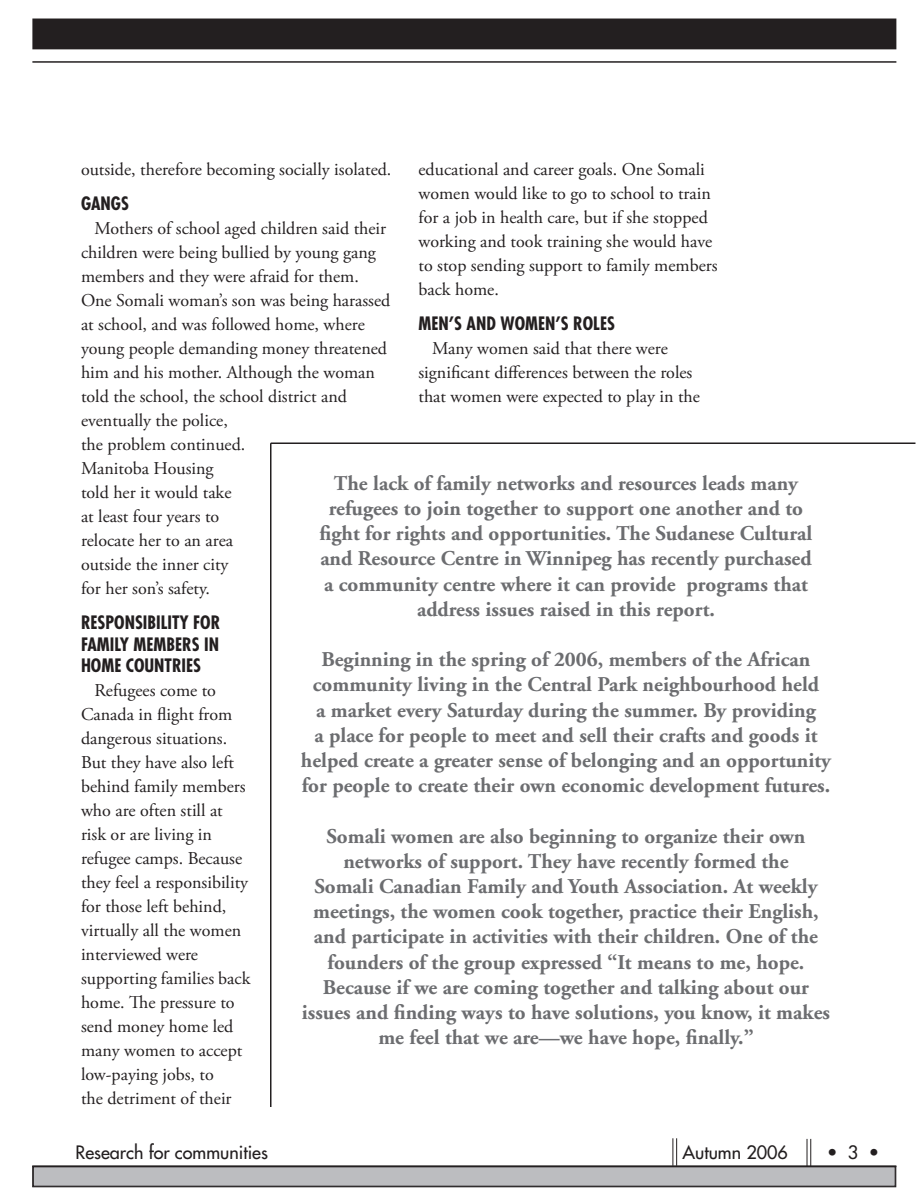
<style>
.page{position:relative;width:918px;height:1188px;background:#fff}
.page>*{position:absolute;margin:0;border:0;box-sizing:border-box;transform-origin:0 0}
.t1{font:700 21px/25.2px "Adobe Garamond";color:#6c6d70;text-align:center}
.t2{font:18px/24px "Adobe Garamond Pro";color:#231f20}
.t3{font:700 condensed 18px/21.6px "Futura";color:#231f20;text-align:justify}
.t4{font:18px "Futura";color:#231f20}
</style>
<div class="page">
<hr style="left:32px;top:1166px;width:864px;height:1px;background:#231f20">
<svg style="left:33px;top:1138px;width:863px;height:49px"></svg>
<div style="left:33px;top:19px;width:863px;height:30px;background:#231f20"></div>
<hr style="left:32px;top:61px;width:864px;height:2px;background:#231f20">
<hr style="left:271px;top:442px;width:644px;height:2px;background:#231f20">
<hr style="left:270px;top:443px;width:2px;height:664px;background:#231f20">
<p class="t2" style="left:81px;top:158px;width:312px">outside, therefore becoming socially isolated.</p>
<p class="t3" style="left:81px;top:193px;width:50px">GANGS</p>
<p class="t2" style="left:81px;top:217px;width:311px;text-indent:14px">Mothers of school aged children said their children were being bullied by young gang members and they were afraid for them.<br>One Somali woman’s son was being harassed at school, and was followed home, where young people demanding money threatened him and his mother. Although the woman told the school, the school district and eventually the police,<br>the problem continued.<br>Manitoba Housing<br>told her it would take<br>at least four years to<br>relocate her to an area<br>outside the inner city<br>for her son’s safety.</p>
<p class="t3" style="left:81px;top:612px;width:141px">RESPONSIBILITY FOR FAMILY MEMBERS IN HOME COUNTRIES</p>
<p class="t2" style="left:81px;top:679px;width:171px;text-indent:14px">Refugees come to<br>Canada in flight from dangerous situations.<br>But they have also left behind family members who are often still at risk or are living in refugee camps. Because they feel a responsibility for those left behind, virtually all the women interviewed were supporting families back home. The pressure to send money home led many women to accept low-paying jobs, to<br>the detriment of their</p>
<p class="t2" style="left:418px;top:158px;width:301px">educational and career goals. One Somali women would like to go to school to train for a job in health care, but if she stopped working and took training she would have to stop sending support to family members back home.</p>
<p class="t3" style="left:418px;top:313px;width:198px">MEN’S AND WOMEN’S ROLES</p>
<p class="t2" style="left:418px;top:337px;width:283px;text-indent:14px">Many women said that there were significant differences between the roles that women were expected to play in the</p>
<p class="t1" style="left:320px;top:471px;width:494px">The lack of family networks and resources leads many refugees to join together to support one another and to fight for rights and opportunities. The Sudanese Cultural and Resource Centre in Winnipeg has recently purchased a community centre where it can provide programs that address issues raised in this report.</p>
<p class="t1" style="left:301px;top:647px;width:532px">Beginning in the spring of 2006, members of the African community living in the Central Park neighbourhood held<br>a market every Saturday during the summer. By providing<br>a place for people to meet and sell their crafts and goods it helped create a greater sense of belonging and an opportunity for people to create their own economic development futures.</p>
<p class="t1" style="left:302px;top:824px;width:530px">Somali women are also beginning to organize their own networks of support. They have recently formed the<br>Somali Canadian Family and Youth Association. At weekly meetings, the women cook together, practice their English, and participate in activities with their children. One of the founders of the group expressed “It means to me, hope.<br>Because if we are coming together and talking about our issues and finding ways to have solutions, you know, it makes me feel that we are—we have hope, finally.”</p>
<p class="t4" style="left:76px;top:1141px;width:194px">Research for communities</p>
<p class="t4" style="left:683px;top:1141px;width:107px">Autumn 2006</p>
<p class="t4" style="left:827px;top:1141px;width:54px">• 3 •</p>
</div>
